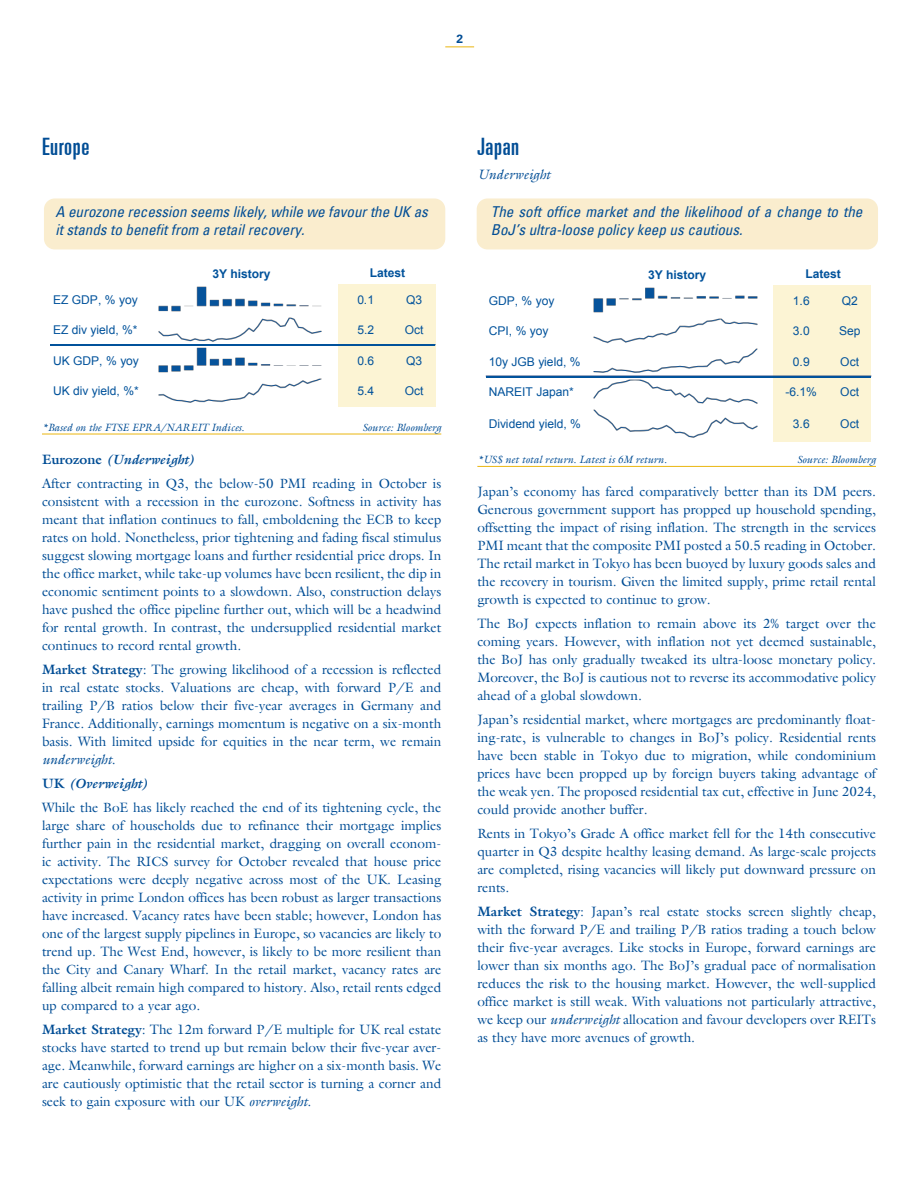
<style>
.page{position:relative;width:918px;height:1188px;background:#fff}
.page>*{position:absolute;margin:0;border:0;box-sizing:border-box;transform-origin:0 0}
.B-head{font:ultra-condensed 24px "Univers";letter-spacing:.025em;color:#014d95}
.Callout{font:italic condensed 15px/17.2px "Univers";color:#014d95}
.Body{font:13.5px/18px "Galliard";color:#014d95;text-align:justify}
.Body-2{font:italic 700 13.5px "Galliard";color:#014d95}
.Body-3{font:italic 13.5px "Galliard";color:#014d95}
.t1{font:12px "Arial";color:#01529b}
.t2{font:700 12px "Arial";color:#01529b}
.t3{font:700 12px "Univers";color:#014d95}
.Notes{font:italic 10.5px "Galliard";color:#014d95}
.SOURCE__flush_right{font:italic 10.5px "Galliard";color:#014d95}
.s1{font-style:normal}
.s2{font-weight:700}
.s3{font-style:italic}
</style>
<div class="page">
<div style="left:44px;top:198px;width:401px;height:51px;background:#faedce;border-radius:11px"></div>
<div style="left:477px;top:198px;width:401px;height:51px;background:#faedce;border-radius:11px"></div>
<svg style="left:445px;top:46px;width:29px;height:1px"></svg>
<hr style="left:42px;top:434px;width:399px;height:1px;background:#eab610">
<hr style="left:477px;top:466px;width:399px;height:1px;background:#eab610">
<div style="left:338px;top:285px;width:97px;height:30px;background:#fcf4d4"></div>
<img style="left:158px;top:286px;width:163px;height:26px">
<div style="left:338px;top:315px;width:97px;height:31px;background:#fcf4d4"></div>
<div style="left:338px;top:345px;width:97px;height:31px;background:#fcf4d4"></div>
<div style="left:338px;top:376px;width:97px;height:30px;background:#fcf4d4"></div>
<hr style="left:51px;top:344px;width:384px;height:1px;background:#06539b">
<hr style="left:51px;top:345px;width:384px;height:1px;background:#01529b">
<div style="left:774px;top:285px;width:97px;height:31px;background:#fcf4d4"></div>
<img style="left:593px;top:287px;width:165px;height:26px">
<div style="left:774px;top:316px;width:97px;height:30px;background:#fcf4d4"></div>
<div style="left:774px;top:346px;width:97px;height:31px;background:#fcf4d4"></div>
<div style="left:774px;top:377px;width:97px;height:30px;background:#fcf4d4"></div>
<div style="left:774px;top:407px;width:97px;height:34px;background:#fcf4d4"></div>
<hr style="left:486px;top:376px;width:385px;height:1px;background:#01529b">
<p class="t3" style="left:456px;top:32px;width:8px">2</p>
<p class="B-head" style="left:42px;top:135px;width:49px">Europe</p>
<p class="Callout" style="left:56px;top:203px;width:374px">A eurozone recession seems likely, while we favour the UK as it stands to benefit from a retail recovery.</p>
<p class="B-head" style="left:477px;top:135px;width:43px">Japan</p>
<p class="Body-3" style="left:477px;top:168px;width:75px">Underweight</p>
<p class="Callout" style="left:491px;top:203px;width:373px">The soft office market and the likelihood of a change to the<br>BoJ’s ultra-loose policy keep us cautious.</p>
<p class="t2" style="left:370px;top:265px;width:37px">Latest</p>
<p class="t2" style="left:648px;top:267px;width:60px">3Y history</p>
<p class="t1" style="left:489px;top:293px;width:67px">GDP, % yoy</p>
<p class="t1" style="left:793px;top:293px;width:18px">1.6</p>
<p class="t1" style="left:842px;top:293px;width:18px">Q2</p>
<p class="t1" style="left:489px;top:323px;width:61px">CPI, % yoy</p>
<p class="t1" style="left:793px;top:323px;width:18px">3.0</p>
<p class="t1" style="left:839px;top:323px;width:23px">Sep</p>
<p class="t1" style="left:489px;top:354px;width:93px">10y JGB yield, %</p>
<p class="t1" style="left:793px;top:354px;width:18px">0.9</p>
<p class="t1" style="left:840px;top:354px;width:20px">Oct</p>
<p class="t1" style="left:489px;top:384px;width:87px">NAREIT Japan*</p>
<p class="t1" style="left:786px;top:384px;width:33px">-6.1%</p>
<p class="t1" style="left:840px;top:384px;width:20px">Oct</p>
<p class="t1" style="left:489px;top:416px;width:94px">Dividend yield, %</p>
<p class="t1" style="left:793px;top:416px;width:18px">3.6</p>
<p class="t1" style="left:840px;top:416px;width:20px">Oct</p>
<p class="t2" style="left:212px;top:266px;width:60px">3Y history</p>
<p class="t2" style="left:805px;top:266px;width:37px">Latest</p>
<p class="t1" style="left:53px;top:292px;width:86px">EZ GDP, % yoy</p>
<p class="t1" style="left:357px;top:292px;width:18px">0.1</p>
<p class="t1" style="left:406px;top:292px;width:18px">Q3</p>
<p class="t1" style="left:53px;top:322px;width:86px">EZ div yield, %*</p>
<p class="t1" style="left:357px;top:322px;width:18px">5.2</p>
<p class="t1" style="left:405px;top:322px;width:20px">Oct</p>
<p class="t1" style="left:53px;top:353px;width:87px">UK GDP, % yoy</p>
<p class="t1" style="left:357px;top:353px;width:18px">0.6</p>
<p class="t1" style="left:406px;top:353px;width:18px">Q3</p>
<p class="t1" style="left:53px;top:383px;width:87px">UK div yield, %*</p>
<p class="t1" style="left:357px;top:383px;width:18px">5.4</p>
<p class="t1" style="left:405px;top:383px;width:20px">Oct</p>
<p class="Notes" style="left:42px;top:423px;width:204px">*Based on the FTSE EPRA/NAREIT Indices.</p>
<p class="SOURCE__flush_right" style="left:362px;top:423px;width:80px">Source: Bloomberg</p>
<p class="Body-2" style="left:42px;top:453px;width:154px"><span class="s1">Eurozone</span> (Underweight)</p>
<p class="Body" style="left:42px;top:475px;width:401px">After contracting in Q3, the below-50 PMI reading in October is consistent with a recession in the eurozone. Softness in activity has meant that inflation continues to fall, emboldening the ECB to keep rates on hold. Nonetheless, prior tightening and fading fiscal stimulus suggest slowing mortgage loans and further residential price drops. In the office market, while take-up volumes have been resilient, the dip in economic sentiment points to a slowdown. Also, construction delays have pushed the office pipeline further out, which will be a headwind for rental growth. In contrast, the undersupplied residential market continues to record rental growth.</p>
<p class="Body" style="left:42px;top:661px;width:401px"><span class="s2">Market Strategy</span>: The growing likelihood of a recession is reflected in real estate stocks. Valuations are cheap, with forward P/E and trailing P/B ratios below their five-year averages in Germany and France. Additionally, earnings momentum is negative on a six-month basis. With limited upside for equities in the near term, we remain <span class="s3">underweight</span>.</p>
<p class="Body-2" style="left:42px;top:777px;width:107px"><span class="s1">UK</span> (Overweight)</p>
<p class="Body" style="left:42px;top:799px;width:401px">While the BoE has likely reached the end of its tightening cycle, the large share of households due to refinance their mortgage implies further pain in the residential market, dragging on overall econom&shy;ic activity. The RICS survey for October revealed that house price expectations were deeply negative across most of the UK. Leasing activity in prime London offices has been robust as larger transactions have increased. Vacancy rates have been stable; however, London has one of the largest supply pipelines in Europe, so vacancies are likely to trend up. The West End, however, is likely to be more resilient than the City and Canary Wharf. In the retail market, vacancy rates are falling albeit remain high compared to history. Also, retail rents edged up compared to a year ago.</p>
<p class="Body" style="left:42px;top:1021px;width:401px"><span class="s2">Market Strategy</span>: The 12m forward P/E multiple for UK real estate stocks have started to trend up but remain below their five-year aver&shy;age. Meanwhile, forward earnings are higher on a six-month basis. We are cautiously optimistic that the retail sector is turning a corner and seek to gain exposure with our UK <span class="s3">overweight</span>.</p>
<p class="Notes" style="left:477px;top:455px;width:191px">*US$ net total return. Latest is 6M return.</p>
<p class="SOURCE__flush_right" style="left:797px;top:455px;width:80px">Source: Bloomberg</p>
<p class="Body" style="left:477px;top:484px;width:400px">Japan’s economy has fared comparatively better than its DM peers.<br>Generous government support has propped up household spending, offsetting the impact of rising inflation. The strength in the services PMI meant that the composite PMI posted a 50.5 reading in October.<br>The retail market in Tokyo has been buoyed by luxury goods sales and the recovery in tourism. Given the limited supply, prime retail rental growth is expected to continue to grow.</p>
<p class="Body" style="left:477px;top:616px;width:400px">The BoJ expects inflation to remain above its 2% target over the coming years. However, with inflation not yet deemed sustainable, the BoJ has only gradually tweaked its ultra-loose monetary policy.<br>Moreover, the BoJ is cautious not to reverse its accommodative policy ahead of a global slowdown.</p>
<p class="Body" style="left:477px;top:712px;width:400px">Japan’s residential market, where mortgages are predominantly float&shy;ing-rate, is vulnerable to changes in BoJ’s policy. Residential rents have been stable in Tokyo due to migration, while condominium prices have been propped up by foreign buyers taking advantage of the weak yen. The proposed residential tax cut, effective in June 2024, could provide another buffer.</p>
<p class="Body" style="left:477px;top:826px;width:400px">Rents in Tokyo’s Grade A office market fell for the 14th consecutive quarter in Q3 despite healthy leasing demand. As large-scale projects are completed, rising vacancies will likely put downward pressure on rents.</p>
<p class="Body" style="left:477px;top:904px;width:400px"><span class="s2">Market Strategy</span>: Japan’s real estate stocks screen slightly cheap, with the forward P/E and trailing P/B ratios trading a touch below their five-year averages. Like stocks in Europe, forward earnings are lower than six months ago. The BoJ’s gradual pace of normalisation reduces the risk to the housing market. However, the well-supplied office market is still weak. With valuations not particularly attractive, we keep our <span class="s3">underweight</span> allocation and favour developers over REITs as they have more avenues of growth.</p>
</div>
